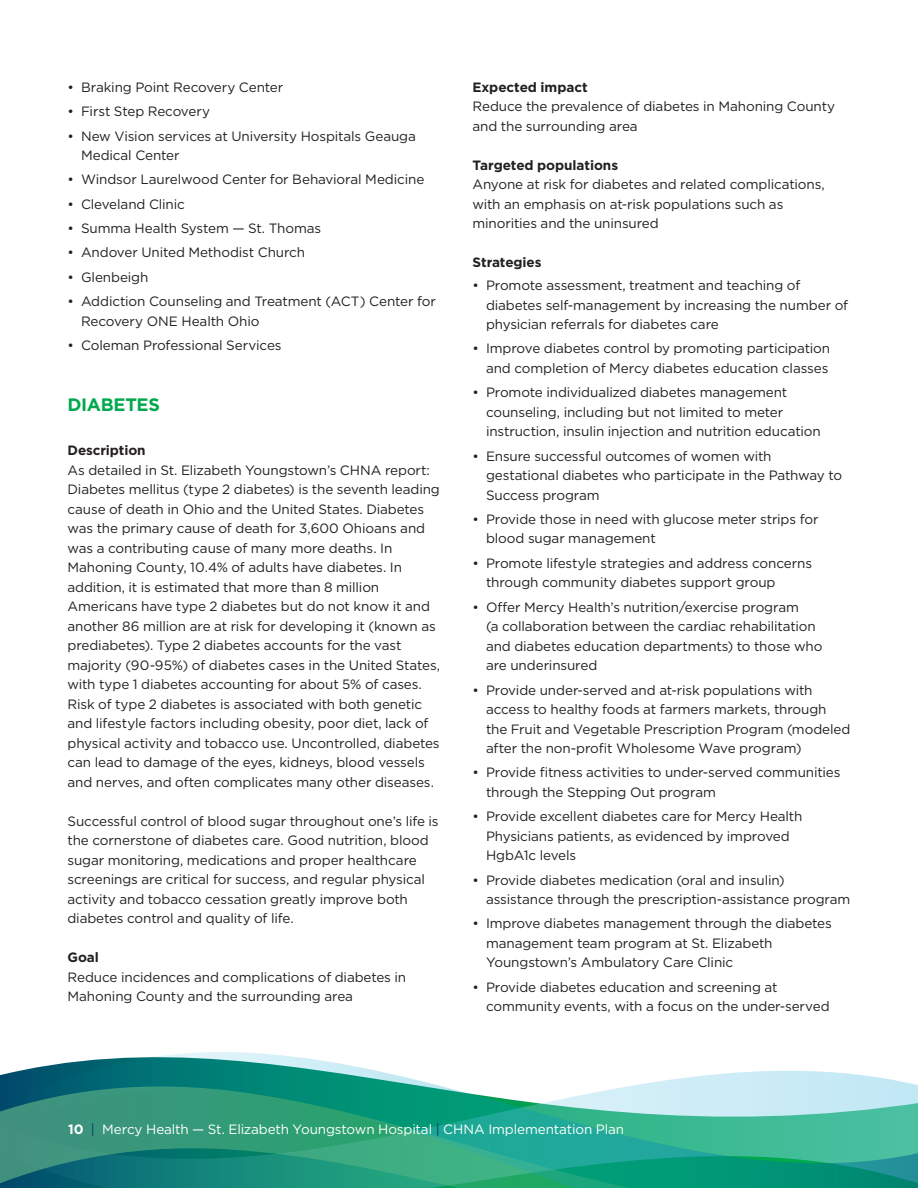
<style>
.page{position:relative;width:918px;height:1188px;background:#fff}
.page>*{position:absolute;margin:0;border:0;box-sizing:border-box;transform-origin:0 0}
.SUB_HEAD_-_left_just{font:700 18px "Gotham";letter-spacing:-.015em;color:#00a94d}
.BULLET_BODY_COPY{font:13.5px/19.5px "Gotham";letter-spacing:-.01em;color:#231f20}
.BODY_-_left_just{font:13.5px/19.5px "Gotham";letter-spacing:-.01em;color:#231f20}
.t1{font:13.5px "Gotham";letter-spacing:-.01em;color:#fff}
.Bold_Body_Text{font:700 13.5px "Gotham";letter-spacing:-.005em;color:#231f20}
.s1{font-weight:700}
.s2{color:#003d69}
</style>
<div class="page">
<svg style="left:0;top:1052px;width:917px;height:33px"></svg>
<svg style="left:0;top:1085px;width:918px;height:103px;background:#3aa68f"></svg>
<p class="BULLET_BODY_COPY" style="left:68px;top:77px;width:217px">• Braking Point Recovery Center</p>
<p class="BULLET_BODY_COPY" style="left:68px;top:101px;width:144px">• First Step Recovery</p>
<p class="BULLET_BODY_COPY" style="left:81px;top:126px;width:336px;text-indent:-14px">• New Vision services at University Hospitals Geauga<br>Medical Center</p>
<p class="BULLET_BODY_COPY" style="left:68px;top:170px;width:358px">• Windsor Laurelwood Center for Behavioral Medicine</p>
<p class="BULLET_BODY_COPY" style="left:68px;top:194px;width:119px">• Cleveland Clinic</p>
<p class="BULLET_BODY_COPY" style="left:68px;top:218px;width:255px">• Summa Health System — St. Thomas</p>
<p class="BULLET_BODY_COPY" style="left:68px;top:243px;width:239px">• Andover United Methodist Church</p>
<p class="BULLET_BODY_COPY" style="left:68px;top:267px;width:83px">• Glenbeigh</p>
<p class="BULLET_BODY_COPY" style="left:81px;top:291px;width:356px;text-indent:-14px">• Addiction Counseling and Treatment (ACT) Center for<br>Recovery ONE Health Ohio</p>
<p class="BULLET_BODY_COPY" style="left:68px;top:335px;width:216px">• Coleman Professional Services</p>
<p class="SUB_HEAD_-_left_just" style="left:68px;top:393px;width:94px">DIABETES</p>
<p class="Bold_Body_Text" style="left:68px;top:442px;width:80px">Description</p>
<p class="BODY_-_left_just" style="left:68px;top:460px;width:364px">As detailed in St. Elizabeth Youngstown’s CHNA report:</p>
<p class="BODY_-_left_just" style="left:68px;top:480px;width:374px">Diabetes mellitus (type 2 diabetes) is the seventh leading cause of death in Ohio and the United States. Diabetes was the primary cause of death for 3,600 Ohioans and was a contributing cause of many more deaths. In Mahoning County, 10.4% of adults have diabetes. In addition, it is estimated that more than 8 million Americans have type 2 diabetes but do not know it and another 86 million are at risk for developing it (known as prediabetes). Type 2 diabetes accounts for the vast majority (90-95%) of diabetes cases in the United States, with type 1 diabetes accounting for about 5% of cases.<br>Risk of type 2 diabetes is associated with both genetic and lifestyle factors including obesity, poor diet, lack of physical activity and tobacco use. Uncontrolled, diabetes can lead to damage of the eyes, kidneys, blood vessels and nerves, and often complicates many other diseases.</p>
<p class="BODY_-_left_just" style="left:68px;top:811px;width:373px">Successful control of blood sugar throughout one’s life is the cornerstone of diabetes care. Good nutrition, blood sugar monitoring, medications and proper healthcare screenings are critical for success, and regular physical activity and tobacco cessation greatly improve both diabetes control and quality of life.</p>
<p class="Bold_Body_Text" style="left:68px;top:949px;width:33px">Goal</p>
<p class="BODY_-_left_just" style="left:68px;top:967px;width:340px">Reduce incidences and complications of diabetes in<br>Mahoning County and the surrounding area</p>
<p class="Bold_Body_Text" style="left:472px;top:78px;width:117px">Expected impact</p>
<p class="BODY_-_left_just" style="left:472px;top:96px;width:364px">Reduce the prevalence of diabetes in Mahoning County and the surrounding area</p>
<p class="Bold_Body_Text" style="left:472px;top:156px;width:147px">Targeted populations</p>
<p class="BODY_-_left_just" style="left:472px;top:174px;width:354px">Anyone at risk for diabetes and related complications, with an emphasis on at-risk populations such as minorities and the uninsured</p>
<p class="Bold_Body_Text" style="left:472px;top:254px;width:71px">Strategies</p>
<p class="BULLET_BODY_COPY" style="left:486px;top:275px;width:364px;text-indent:-14px">• Promote assessment, treatment and teaching of diabetes self-management by increasing the number of physician referrals for diabetes care</p>
<p class="BULLET_BODY_COPY" style="left:472px;top:339px;width:359px;text-align:right">• Improve diabetes control by promoting participation and completion of Mercy diabetes education classes</p>
<p class="BULLET_BODY_COPY" style="left:486px;top:382px;width:336px;text-indent:-14px">• Promote individualized diabetes management counseling, including but not limited to meter instruction, insulin injection and nutrition education</p>
<p class="BULLET_BODY_COPY" style="left:486px;top:446px;width:358px;text-indent:-14px">• Ensure successful outcomes of women with gestational diabetes who participate in the Pathway to<br>Success program</p>
<p class="BULLET_BODY_COPY" style="left:486px;top:509px;width:334px;text-indent:-14px">• Provide those in need with glucose meter strips for blood sugar management</p>
<p class="BULLET_BODY_COPY" style="left:486px;top:553px;width:328px;text-indent:-14px">• Promote lifestyle strategies and address concerns through community diabetes support group</p>
<p class="BULLET_BODY_COPY" style="left:486px;top:597px;width:338px;text-indent:-14px">• Offer Mercy Health’s nutrition/exercise program<br>(a collaboration between the cardiac rehabilitation and diabetes education departments) to those who are underinsured</p>
<p class="BULLET_BODY_COPY" style="left:486px;top:680px;width:366px;text-indent:-14px">• Provide under-served and at-risk populations with access to healthy foods at farmers markets, through the Fruit and Vegetable Prescription Program (modeled after the non-profit Wholesome Wave program)</p>
<p class="BULLET_BODY_COPY" style="left:486px;top:763px;width:356px;text-indent:-14px">• Provide fitness activities to under-served communities through the Stepping Out program</p>
<p class="BULLET_BODY_COPY" style="left:486px;top:806px;width:318px;text-indent:-14px">• Provide excellent diabetes care for Mercy Health<br>Physicians patients, as evidenced by improved<br>HgbA1c levels</p>
<p class="BULLET_BODY_COPY" style="left:486px;top:870px;width:366px;text-indent:-14px">• Provide diabetes medication (oral and insulin) assistance through the prescription-assistance program</p>
<p class="BULLET_BODY_COPY" style="left:486px;top:914px;width:347px;text-indent:-14px">• Improve diabetes management through the diabetes management team program at St. Elizabeth<br>Youngstown’s Ambulatory Care Clinic</p>
<p class="BULLET_BODY_COPY" style="left:486px;top:977px;width:345px;text-indent:-14px">• Provide diabetes education and screening at community events, with a focus on the under-served</p>
<p class="t1" style="left:68px;top:1120px;width:558px"><span class="s1">10</span> <span class="s2">|</span> Mercy Health — St. Elizabeth Youngstown Hospital <span class="s2">|</span> CHNA Implementation Plan</p>
</div>
